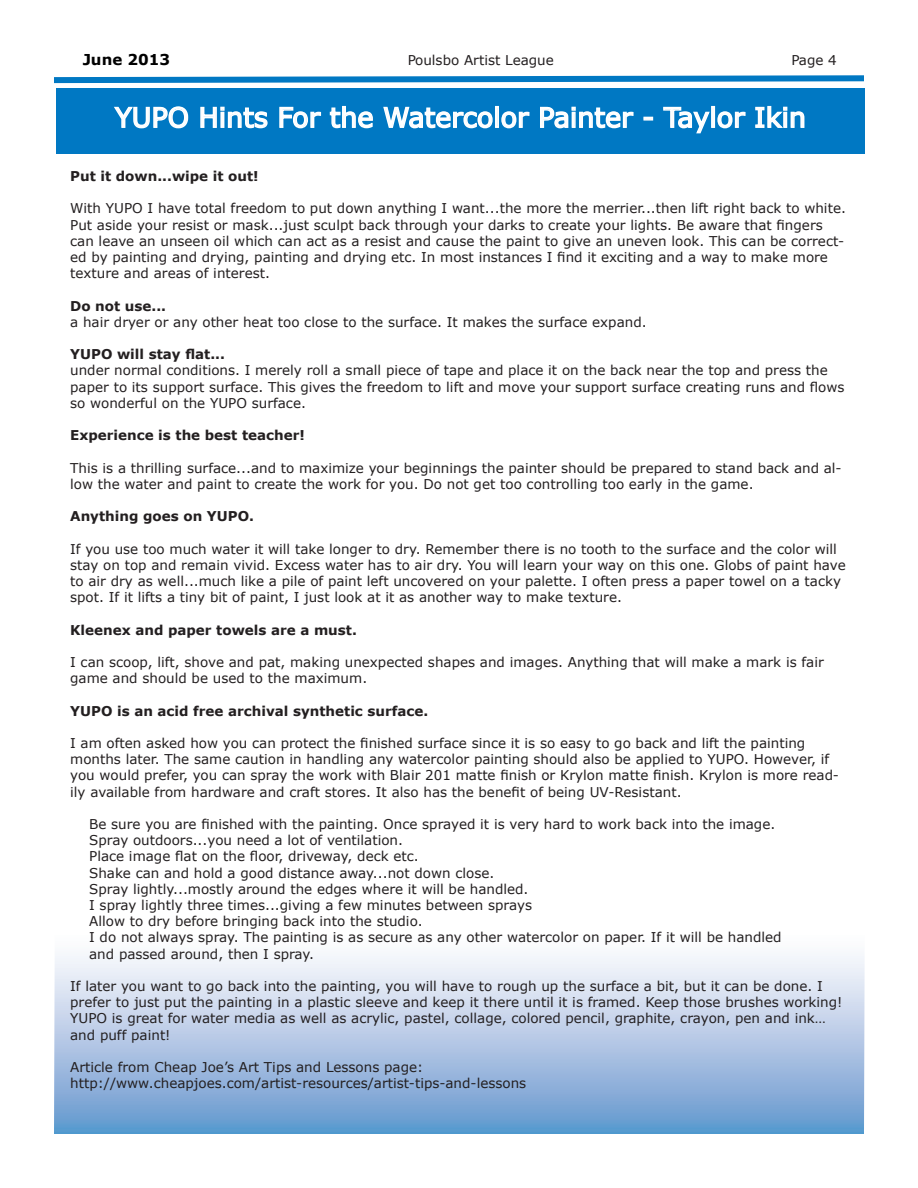
<style>
.page{position:relative;width:918px;height:1188px;background:#fff}
.page>*{position:absolute;margin:0;border:0;box-sizing:border-box;transform-origin:0 0}
.t1{font:27px "Verdana";color:#fff}
.t2{font:700 15px "Verdana";color:#000}
.t3{font:13.5px/16.2px "Verdana";color:#231f20}
.t4{font:700 13.5px "Verdana";color:#231f20}
</style>
<div class="page">
<div style="left:56px;top:88px;width:809px;height:65px;background:#0078c3"></div>
<svg style="left:54px;top:956px;width:811px;height:178px;background:#aec6e4"></svg>
<svg style="left:54px;top:75px;width:810px;height:9px"></svg>
<svg style="left:114px;top:106px;width:75px;height:23px"></svg>
<svg style="left:200px;top:106px;width:68px;height:23px"></svg>
<svg style="left:279px;top:106px;width:43px;height:23px"></svg>
<svg style="left:329px;top:105px;width:44px;height:24px"></svg>
<svg style="left:383px;top:106px;width:110px;height:23px"></svg>
<div style="left:495px;top:106px;width:4px;height:22px;border:2px solid #fff"></div>
<svg style="left:501px;top:111px;width:29px;height:18px"></svg>
<svg style="left:540px;top:106px;width:94px;height:23px"></svg>
<div style="left:643px;top:117px;width:10px;height:4px;border:2px solid #fff"></div>
<svg style="left:663px;top:106px;width:47px;height:28px"></svg>
<div style="left:711px;top:106px;width:4px;height:22px;border:2px solid #fff"></div>
<svg style="left:717px;top:111px;width:29px;height:18px"></svg>
<svg style="left:755px;top:105px;width:50px;height:23px"></svg>
<p class="t2" style="left:83px;top:50px;width:89px">June 2013</p>
<p class="t3" style="left:408px;top:52px;width:148px">Poulsbo Artist League</p>
<p class="t3" style="left:791px;top:52px;width:47px">Page 4</p>
<h1 class="t1" style="left:115px;top:100px;width:692px">YUPO Hints For the Watercolor Painter - Taylor Ikin</h1>
<p class="t4" style="left:70px;top:167px;width:190px">Put it down...wipe it out!</p>
<p class="t3" style="left:70px;top:200px;width:777px">With YUPO I have total freedom to put down anything I want...the more the merrier...then lift right back to white.<br>Put aside your resist or mask...just sculpt back through your darks to create your lights. Be aware that fingers can leave an unseen oil which can act as a resist and cause the paint to give an uneven look. This can be correct&shy;ed by painting and drying, painting and drying etc. In most instances I find it exciting and a way to make more texture and areas of interest.</p>
<p class="t4" style="left:70px;top:297px;width:97px">Do not use...</p>
<p class="t3" style="left:70px;top:313px;width:578px">a hair dryer or any other heat too close to the surface. It makes the surface expand.</p>
<p class="t4" style="left:70px;top:346px;width:156px">YUPO will stay flat...</p>
<p class="t3" style="left:70px;top:362px;width:776px">under normal conditions. I merely roll a small piece of tape and place it on the back near the top and press the paper to its support surface. This gives the freedom to lift and move your support surface creating runs and flows so wonderful on the YUPO surface.</p>
<p class="t4" style="left:70px;top:427px;width:236px">Experience is the best teacher!</p>
<p class="t3" style="left:70px;top:459px;width:773px">This is a thrilling surface...and to maximize your beginnings the painter should be prepared to stand back and al&shy;low the water and paint to create the work for you. Do not get too controlling too early in the game.</p>
<p class="t4" style="left:70px;top:508px;width:185px">Anything goes on YUPO.</p>
<p class="t3" style="left:70px;top:540px;width:777px">If you use too much water it will take longer to dry. Remember there is no tooth to the surface and the color will stay on top and remain vivid. Excess water has to air dry. You will learn your way on this one. Globs of paint have to air dry as well...much like a pile of paint left uncovered on your palette. I often press a paper towel on a tacky spot. If it lifts a tiny bit of paint, I just look at it as another way to make texture.</p>
<p class="t4" style="left:70px;top:621px;width:288px">Kleenex and paper towels are a must.</p>
<p class="t3" style="left:70px;top:654px;width:755px">I can scoop, lift, shove and pat, making unexpected shapes and images. Anything that will make a mark is fair game and should be used to the maximum.</p>
<p class="t4" style="left:70px;top:702px;width:360px">YUPO is an acid free archival synthetic surface.</p>
<p class="t3" style="left:70px;top:735px;width:770px">I am often asked how you can protect the finished surface since it is so easy to go back and lift the painting months later. The same caution in handling any watercolor painting should also be applied to YUPO. However, if you would prefer, you can spray the work with Blair 201 matte finish or Krylon matte finish. Krylon is more read&shy;ily available from hardware and craft stores. It also has the benefit of being UV-Resistant.</p>
<p class="t3" style="left:89px;top:816px;width:694px">Be sure you are finished with the painting. Once sprayed it is very hard to work back into the image.<br>Spray outdoors...you need a lot of ventilation.<br>Place image flat on the floor, driveway, deck etc.<br>Shake can and hold a good distance away...not down close.<br>Spray lightly...mostly around the edges where it will be handled.<br>I spray lightly three times...giving a few minutes between sprays<br>Allow to dry before bringing back into the studio.<br>I do not always spray. The painting is as secure as any other watercolor on paper. If it will be handled and passed around, then I spray.</p>
<p class="t3" style="left:70px;top:978px;width:774px">If later you want to go back into the painting, you will have to rough up the surface a bit, but it can be done. I prefer to just put the painting in a plastic sleeve and keep it there until it is framed. Keep those brushes working!<br>YUPO is great for water media as well as acrylic, pastel, collage, colored pencil, graphite, crayon, pen and ink… and puff paint!</p>
<p class="t3" style="left:70px;top:1059px;width:458px">Article from Cheap Joe’s Art Tips and Lessons page: http://www.cheapjoes.com/artist-resources/artist-tips-and-lessons</p>
</div>
